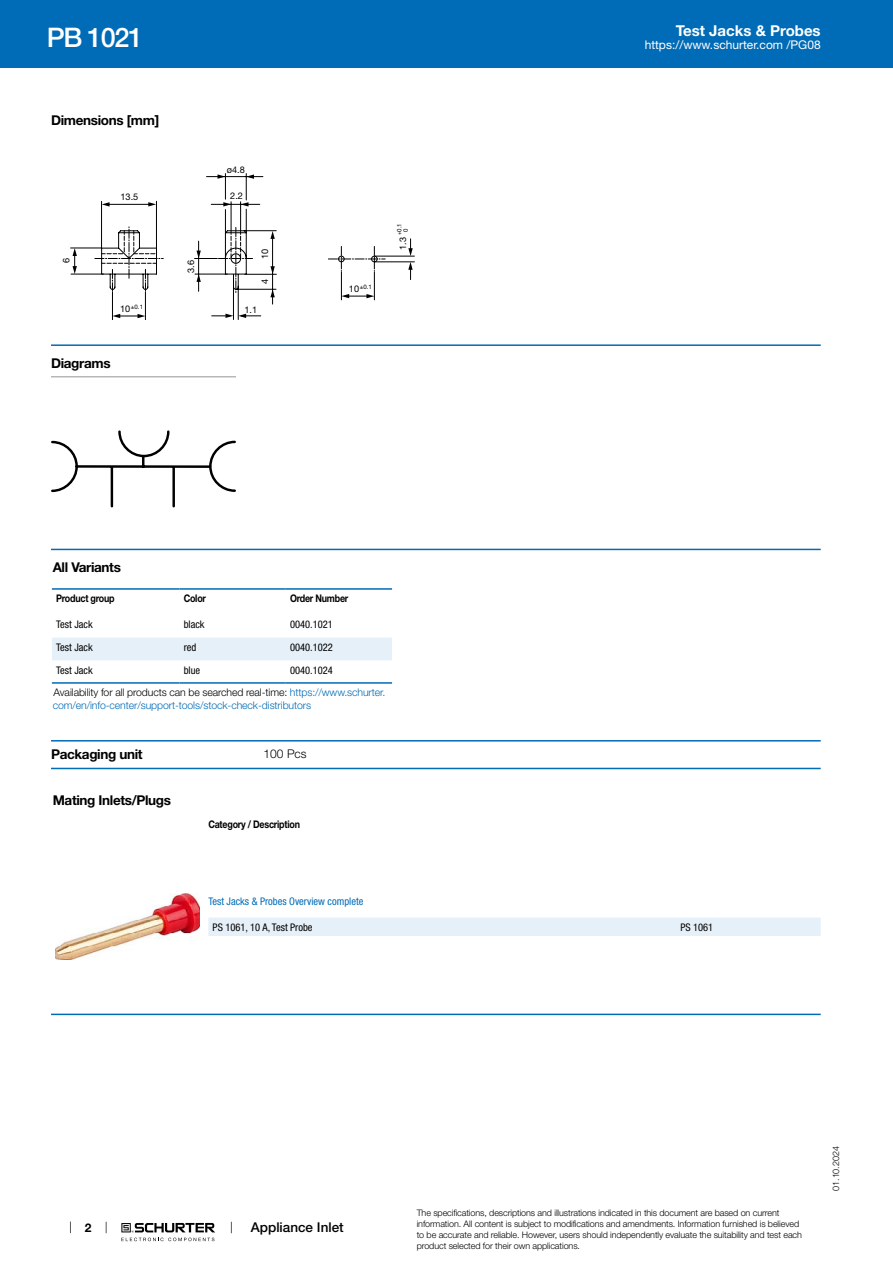
<style>
.page{position:relative;width:893px;height:1263px;background:#fff}
.page>*{position:absolute;margin:0;border:0;box-sizing:border-box;transform-origin:0 0}
.t1{font:500 27px "Helvetica Neue LT";letter-spacing:-.05em;color:#fff}
.t2{font:700 15px "Helvetica Neue LT";color:#fff}
.t3{font:700 13.5px "Helvetica Neue LT";letter-spacing:-.025em;color:#000}
.t4{font:500 13.5px "Helvetica Neue LT";color:#000}
.t5{font:12px "Helvetica Neue LT";color:#fff}
.t6{font:300 12px "Helvetica Neue LT";color:#000}
.t7{font:700 12px "Helvetica Neue LT";color:#000}
.t8{font:condensed 10.5px "Helvetica Neue LT";color:#000}
.t9{font:300 10.5px/22.6px "Helvetica Neue LT";letter-spacing:-.01em;color:#000}
.t10{font:300 10.5px "Helvetica Neue LT";letter-spacing:-.01em;color:#006bb6}
.t11{font:700 10.5px "Helvetica Neue LT";letter-spacing:-.025em;color:#000;scale:.85 1}
.t12{font:condensed 10.5px "Helvetica Neue LT";color:#006bb6}
.t13{font:9.15px "Helvetica Neue LT";color:#000}
.t14{font:300 9px/10.8px "Helvetica Neue LT";letter-spacing:-.01em;color:#000}
.t15{font:6.15px/6.1px "Helvetica Neue LT";color:#000;text-align:center}
.s1{font-size:9.15px}
.s2{font-weight:400;font-stretch:condensed}
.s3{color:#006bb6}
</style>
<div class="page">
<svg style="left:70px;top:1221px;width:1px;height:12px"></svg>
<svg style="left:121px;top:1223px;width:94px;height:18px"></svg>
<div style="left:0;top:0;width:893px;height:68px;background:#006bb6"></div>
<hr style="left:71px;top:274px;width:32px;height:1px;background:#000">
<hr style="left:71px;top:248px;width:31px;height:1px;background:#000">
<hr style="left:374px;top:262px;width:40px;height:1px;background:#000">
<hr style="left:374px;top:256px;width:40px;height:1px;background:#000">
<svg style="left:73px;top:248px;width:4px;height:26px"></svg>
<svg style="left:408px;top:262px;width:5px;height:18px"></svg>
<svg style="left:408px;top:239px;width:5px;height:17px"></svg>
<svg style="left:95px;top:174px;width:290px;height:146px"></svg>
<hr style="left:51px;top:344px;width:770px;height:2px;background:#006bb6">
<hr style="left:51px;top:376px;width:185px;height:1px;background:#939598">
<svg style="left:51px;top:430px;width:185px;height:77px"></svg>
<hr style="left:51px;top:549px;width:770px;height:1px;background:#006bb6">
<div style="left:52px;top:638px;width:340px;height:22px;background:#e6f0f8"></div>
<hr style="left:52px;top:588px;width:127px;height:2px;background:#006bb6">
<hr style="left:179px;top:588px;width:107px;height:2px;background:#006bb6">
<hr style="left:286px;top:588px;width:106px;height:2px;background:#006bb6">
<hr style="left:52px;top:682px;width:127px;height:2px;background:#006bb6">
<hr style="left:179px;top:682px;width:107px;height:2px;background:#006bb6">
<hr style="left:286px;top:682px;width:106px;height:2px;background:#006bb6">
<hr style="left:51px;top:740px;width:770px;height:1px;background:#006bb6">
<hr style="left:51px;top:768px;width:770px;height:1px;background:#006bb6">
<img style="left:55px;top:894px;width:145px;height:66px">
<div style="left:208px;top:918px;width:613px;height:18px;background:#e6f0f8"></div>
<hr style="left:51px;top:1014px;width:770px;height:1px;background:#006bb6">
<h1 class="t1" style="left:47px;top:21px;width:98px">PB 1021</h1>
<h3 class="t3" style="left:51px;top:112px;width:110px">Dimensions [mm]</h3>
<p class="t13" style="left:227px;top:164px;width:20px">ø4.8</p>
<p class="t13" style="left:120px;top:192px;width:19px">13.5</p>
<p class="t13" style="left:230px;top:190px;width:14px">2.2</p>
<p class="t13" style="left:61px;top:263px;width:7px;rotate:-90deg">6</p>
<p class="t15" style="left:131px;top:303px;width:14px">±0.1</p>
<p class="t13" style="left:120px;top:303px;width:12px">10</p>
<h3 class="t3" style="left:51px;top:355px;width:61px">Diagrams</h3>
<p class="t13" style="left:186px;top:273px;width:14px;rotate:-90deg">3.6</p>
<p class="t13" style="left:259px;top:259px;width:12px;rotate:-90deg">10</p>
<p class="t13" style="left:259px;top:284px;width:7px;rotate:-90deg">4</p>
<p class="t13" style="left:245px;top:304px;width:14px">1.1</p>
<p class="t15" style="left:349px;top:284px;width:25px"><span class="s1">10</span>±0.1</p>
<p class="t15" style="left:396px;top:235px;width:14px;rotate:-90deg">+0.1<br>0</p>
<p class="t13" style="left:398px;top:250px;width:14px;rotate:-90deg">1.3</p>
<h3 class="t3" style="left:53px;top:559px;width:70px">All Variants</h3>
<p class="t11" style="left:56px;top:592px;width:70px">Product group</p>
<p class="t11" style="left:184px;top:592px;width:28px">Color</p>
<p class="t11" style="left:290px;top:592px;width:70px">Order Number</p>
<p class="t8" style="left:56px;top:619px;width:38px">Test Jack</p>
<p class="t8" style="left:184px;top:619px;width:22px">black</p>
<p class="t8" style="left:290px;top:619px;width:44px">0040.1021</p>
<p class="t8" style="left:56px;top:641px;width:38px">Test Jack</p>
<p class="t8" style="left:184px;top:641px;width:14px">red</p>
<p class="t8" style="left:290px;top:641px;width:44px">0040.1022</p>
<p class="t8" style="left:56px;top:664px;width:38px">Test Jack</p>
<p class="t8" style="left:184px;top:664px;width:18px">blue</p>
<p class="t9" style="left:54px;top:658px;width:333px;text-indent:236px"><span class="s2">0040.1024<br></span>Availability for all products can be searched real-time: <span class="s3">https://www.schurter.</span></p>
<p class="t10" style="left:53px;top:699px;width:260px">com/en/info-center/support-tools/stock-check-distributors</p>
<h3 class="t3" style="left:51px;top:746px;width:93px">Packaging unit</h3>
<h3 class="t6" style="left:264px;top:746px;width:44px">100 Pcs</h3>
<h3 class="t3" style="left:53px;top:791px;width:120px">Mating Inlets/Plugs</h3>
<p class="t11" style="left:208px;top:817px;width:109px">Category / Description</p>
<h2 class="t2" style="left:676px;top:21px;width:147px">Test Jacks &amp; Probes</h2>
<h3 class="t5" style="left:645px;top:38px;width:178px">https://www.schurter.com /PG08</h3>
<p class="t12" style="left:208px;top:895px;width:157px">Test Jacks &amp; Probes Overview complete</p>
<p class="t8" style="left:213px;top:921px;width:101px">PS 1061, 10 A, Test Probe</p>
<p class="t8" style="left:680px;top:921px;width:34px">PS 1061</p>
<h3 class="t7" style="left:85px;top:1220px;width:8px">2</h3>
<h3 class="t4" style="left:251px;top:1219px;width:94px">Appliance Inlet</h3>
<p class="t14" style="left:417px;top:1207px;width:387px">The specifications, descriptions and illustrations indicated in this document are based on current information. All content is subject to modifications and amendments. Information furnished is believed to be accurate and reliable. However, users should independently evaluate the suitability and test each product selected for their own applications.</p>
<p class="t14" style="left:830px;top:1191px;width:46px;rotate:-90deg">01.10.2024</p>
</div>
